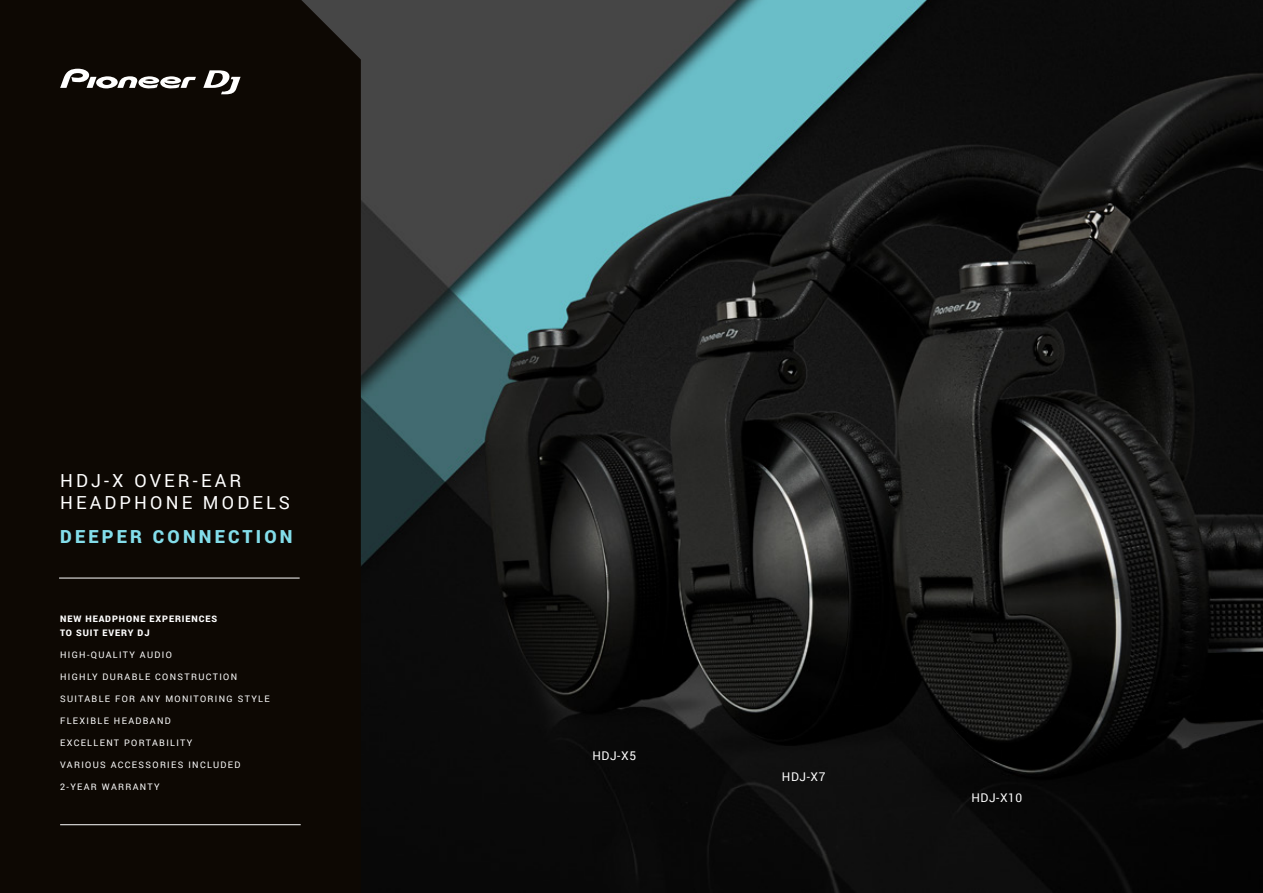
<style>
.page{position:relative;width:1263px;height:893px;background:#fff}
.page>*{position:absolute;margin:0;border:0;box-sizing:border-box;transform-origin:0 0}
.t1{font:18px/21.6px "Roboto";letter-spacing:.175em;color:#fff}
.t2{font:900 18px "Roboto";letter-spacing:.175em;color:#83ddea}
.t3{font:12px "Roboto";letter-spacing:.05em;color:#fff}
.t4{font:9px "Roboto";letter-spacing:.15em;color:#fff}
.t5{font:900 9px/13.5px "Roboto";letter-spacing:.1em;color:#fff}
</style>
<div class="page">
<img style="left:361px;top:0;width:902px;height:893px">
<div style="left:0;top:0;width:361px;height:893px;background:#0d0803"></div>
<svg style="left:60px;top:69px;width:136px;height:20px"></svg>
<svg style="left:203px;top:70px;width:38px;height:24px"></svg>
<hr style="left:60px;top:824px;width:241px;height:1px;background:#fff">
<hr style="left:59px;top:578px;width:241px;height:1px;background:#fff">
<h1 class="t1" style="left:60px;top:469px;width:231px">HDJ-X OVER-EAR<br>HEADPHONE MODELS</h1>
<h1 class="t2" style="left:60px;top:524px;width:234px">DEEPER CONNECTION</h1>
<p class="t5" style="left:60px;top:612px;width:159px">NEW HEADPHONE EXPERIENCES<br>TO SUIT EVERY DJ</p>
<p class="t4" style="left:60px;top:648px;width:113px">HIGH-QUALITY AUDIO</p>
<p class="t4" style="left:60px;top:670px;width:179px">HIGHLY DURABLE CONSTRUCTION</p>
<p class="t4" style="left:60px;top:692px;width:211px">SUITABLE FOR ANY MONITORING STYLE</p>
<p class="t4" style="left:60px;top:714px;width:112px">FLEXIBLE HEADBAND</p>
<p class="t4" style="left:60px;top:736px;width:134px">EXCELLENT PORTABILITY</p>
<p class="t4" style="left:60px;top:758px;width:182px">VARIOUS ACCESSORIES INCLUDED</p>
<p class="t4" style="left:60px;top:780px;width:101px">2-YEAR WARRANTY</p>
<h2 class="t3" style="left:592px;top:747px;width:45px">HDJ-X5</h2>
<h2 class="t3" style="left:782px;top:768px;width:45px">HDJ-X7</h2>
<h2 class="t3" style="left:971px;top:790px;width:53px">HDJ-X10</h2>
</div>
